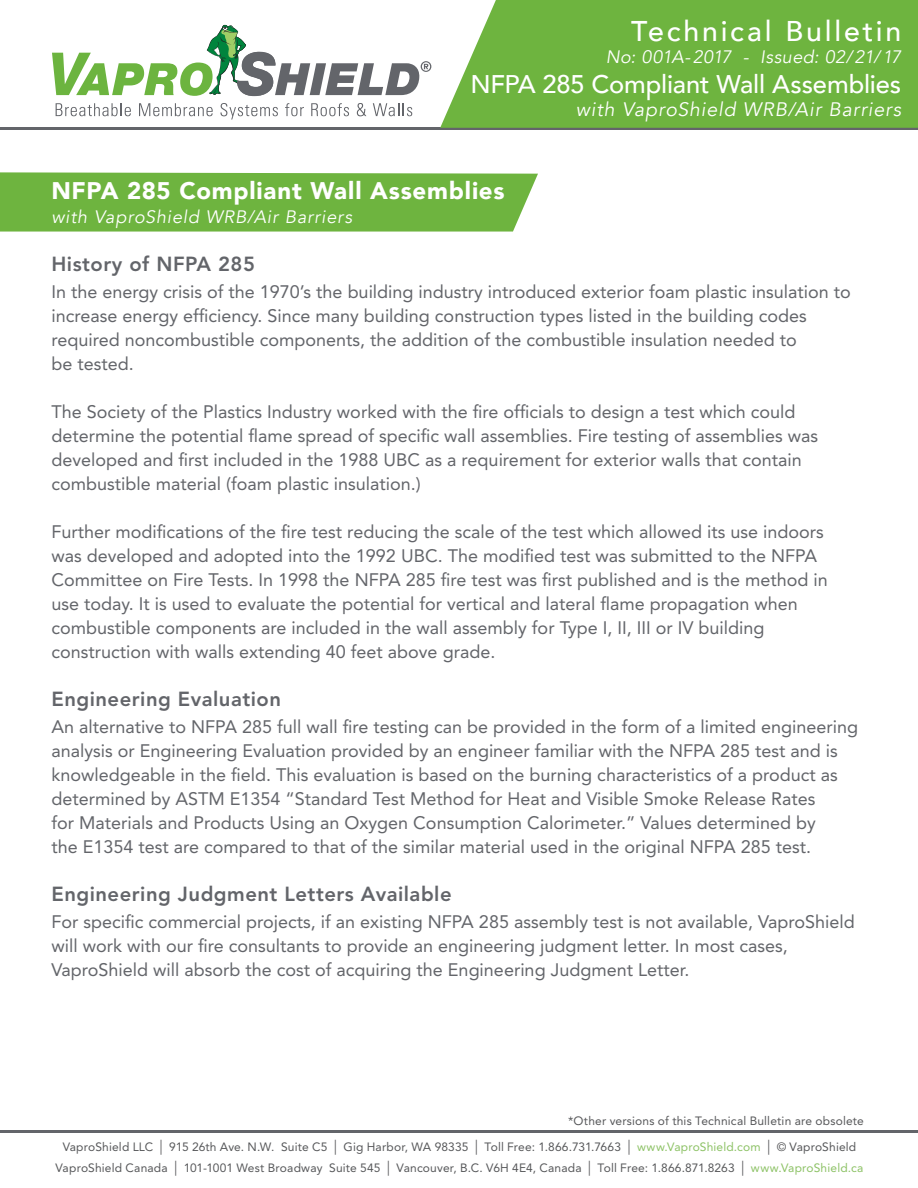
<style>
.page{position:relative;width:918px;height:1188px;background:#fff}
.page>*{position:absolute;margin:0;border:0;box-sizing:border-box;transform-origin:0 0}
.t1{font:500 28.5px "Avenir";letter-spacing:.1em;color:#fff}
.t2{font:500 25.5px "Avenir";letter-spacing:-.005em;color:#fff}
.t3{font:900 24px "Avenir";letter-spacing:.03em;color:#fff}
.t4{font:800 20.25px "Avenir LT";letter-spacing:.025em;color:#63656a}
.t5{font:italic 19.5px "Avenir";letter-spacing:.045em;color:#fff}
.t6{font:18px/24px "Avenir LT";color:#63656a}
.t7{font:italic 18px "Avenir";letter-spacing:.045em;color:#fff}
.t8{font:italic 18px "Avenir";letter-spacing:.02em;color:#fff}
.t9{font:12px "Avenir LT Std";letter-spacing:.015em;color:#57585a}
.s1{font-size:15px}
.s2{color:#8dc266}
</style>
<div class="page">
<svg style="left:56px;top:103px;width:75px;height:13px"></svg>
<svg style="left:139px;top:103px;width:74px;height:13px"></svg>
<svg style="left:220px;top:103px;width:58px;height:17px"></svg>
<svg style="left:285px;top:103px;width:19px;height:13px"></svg>
<svg style="left:311px;top:103px;width:38px;height:13px"></svg>
<svg style="left:357px;top:103px;width:9px;height:13px"></svg>
<svg style="left:373px;top:103px;width:39px;height:13px"></svg>
<svg style="left:52px;top:25px;width:379px;height:71px"></svg>
<hr style="left:0;top:127px;width:918px;height:2px;background:#63656a">
<div style="left:0;top:172px;width:538px;height:60px;background:#6eb43f"></div>
<hr style="left:0;top:1130px;width:918px;height:2px;background:#63656a">
<div style="left:440px;top:0;width:478px;height:128px;background:#6eb43f"></div>
<p class="t1" style="left:631px;top:6px;width:272px">Technical Bulletin</p>
<p class="t8" style="left:606px;top:46px;width:297px">No: 001A-2017 - Issued: 02/21/17</p>
<p class="t2" style="left:470px;top:62px;width:432px">NFPA 285 Compliant Wall Assemblies</p>
<p class="t5" style="left:576px;top:97px;width:327px">with VaproShield WRB/Air Barriers</p>
<p class="t3" style="left:51px;top:170px;width:455px">NFPA 285 Compliant Wall Assemblies</p>
<p class="t7" style="left:51px;top:206px;width:302px">with VaproShield WRB/Air Barriers</p>
<p class="t4" style="left:51px;top:252px;width:205px">History of NFPA 285</p>
<p class="t6" style="left:51px;top:280px;width:801px">In the energy crisis of the 1970’s the building industry introduced exterior foam plastic insulation to increase energy efficiency. Since many building construction types listed in the building codes</p>
<p class="t6" style="left:51px;top:328px;width:747px">required noncombustible components, the addition of the combustible insulation needed to</p>
<p class="t6" style="left:51px;top:352px;width:84px">be tested.</p>
<p class="t6" style="left:51px;top:400px;width:746px">The Society of the Plastics Industry worked with the fire officials to design a test which could</p>
<p class="t6" style="left:51px;top:424px;width:768px">determine the potential flame spread of specific wall assemblies. Fire testing of assemblies was</p>
<p class="t6" style="left:51px;top:448px;width:752px">developed and first included in the 1988 UBC as a requirement for exterior walls that contain</p>
<p class="t6" style="left:51px;top:472px;width:371px">combustible material (foam plastic insulation.)</p>
<p class="t6" style="left:51px;top:520px;width:774px">Further modifications of the fire test reducing the scale of the test which allowed its use indoors</p>
<p class="t6" style="left:51px;top:544px;width:767px">was developed and adopted into the 1992 UBC. The modified test was submitted to the NFPA</p>
<p class="t6" style="left:51px;top:568px;width:778px">Committee on Fire Tests. In 1998 the NFPA 285 fire test was first published and is the method in</p>
<p class="t6" style="left:51px;top:592px;width:748px">use today. It is used to evaluate the potential for vertical and lateral flame propagation when</p>
<p class="t6" style="left:51px;top:616px;width:715px">combustible components are included in the wall assembly for Type I, II, III or IV building</p>
<p class="t6" style="left:51px;top:640px;width:445px">construction with walls extending 40 feet above grade.</p>
<p class="t4" style="left:51px;top:687px;width:231px">Engineering Evaluation</p>
<p class="t6" style="left:51px;top:715px;width:808px">An alternative to NFPA 285 full wall fire testing can be provided in the form of a limited engineering analysis or Engineering Evaluation provided by an engineer familiar with the NFPA 285 test and is knowledgeable in the field. This evaluation is based on the burning characteristics of a product as</p>
<p class="t6" style="left:51px;top:787px;width:766px">determined by ASTM E1354 “Standard Test Method for Heat and Visible Smoke Release Rates</p>
<p class="t6" style="left:51px;top:811px;width:766px">for Materials and Products Using an Oxygen Consumption Calorimeter.” Values determined by</p>
<p class="t6" style="left:51px;top:835px;width:761px">the E1354 test are compared to that of the similar material used in the original NFPA 285 test.</p>
<p class="t4" style="left:51px;top:882px;width:402px">Engineering Judgment Letters Available</p>
<p class="t6" style="left:51px;top:910px;width:805px">For specific commercial projects, if an existing NFPA 285 assembly test is not available, VaproShield</p>
<p class="t6" style="left:51px;top:934px;width:738px">will work with our fire consultants to provide an engineering judgment letter. In most cases,</p>
<p class="t6" style="left:51px;top:958px;width:639px">VaproShield will absorb the cost of acquiring the Engineering Judgment Letter.</p>
<p class="t9" style="left:568px;top:1113px;width:297px">*Other versions of this Technical Bulletin are obsolete</p>
<p class="t9" style="left:63px;top:1140px;width:795px">VaproShield LLC <span class="s1">|</span> 915 26th Ave. N.W. Suite C5 <span class="s1">|</span> Gig Harbor, WA 98335 <span class="s1">|</span> Toll Free: 1.866.731.7663 <span class="s1">|</span> <span class="s2">www.VaproShield.com</span> <span class="s1">|</span> © VaproShield</p>
<p class="t9" style="left:56px;top:1161px;width:809px">VaproShield Canada <span class="s1">|</span> 101-1001 West Broadway Suite 545 <span class="s1">|</span> Vancouver, B.C. V6H 4E4, Canada <span class="s1">|</span> Toll Free: 1.866.871.8263 <span class="s1">|</span> <span class="s2">www.VaproShield.ca</span></p>
</div>
